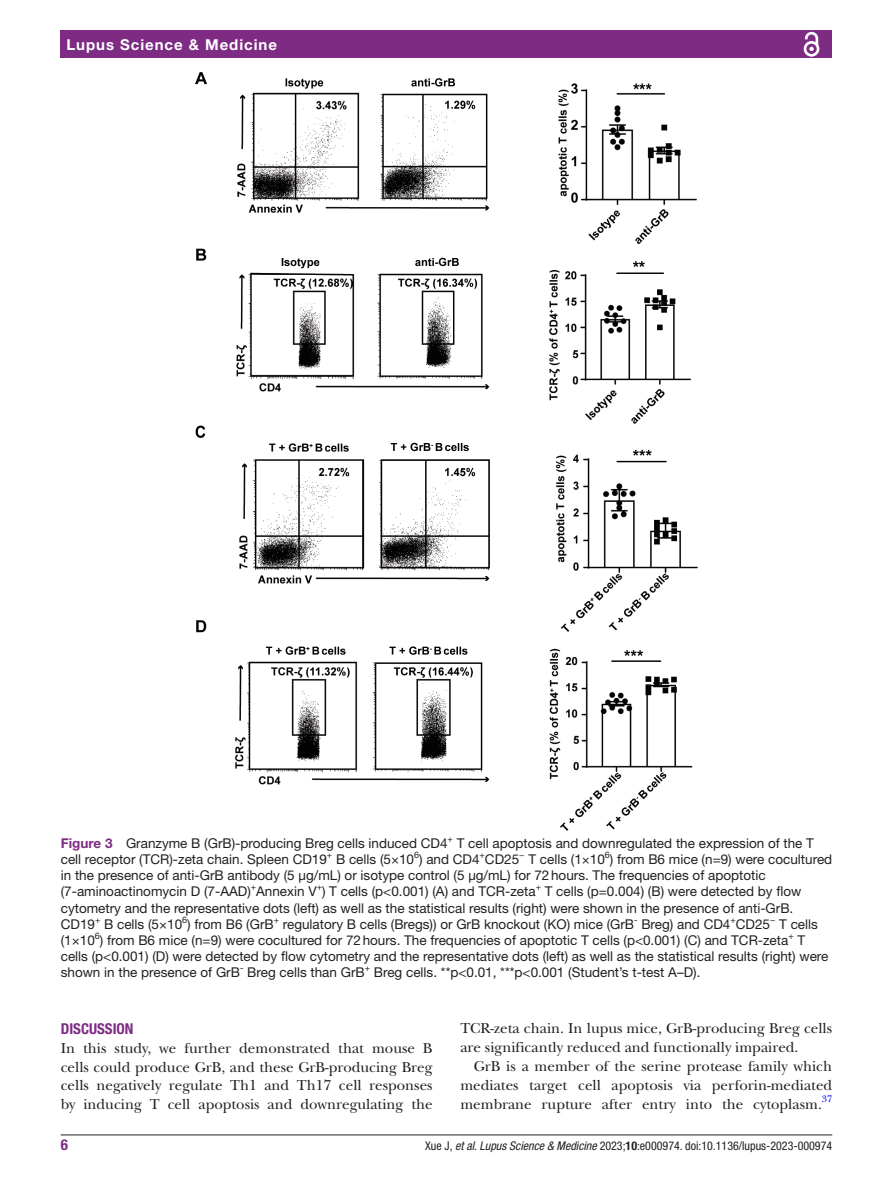
<style>
.page{position:relative;width:893px;height:1191px;background:#fff}
.page>*{position:absolute;margin:0;border:0;box-sizing:border-box;transform-origin:0 0}
.t1{font:15px/18.8px "New Baskerville";color:#231f20;text-align:justify}
.t2{font:700 15px "Helvetica Neue LT Std";letter-spacing:.065em;color:#fff}
.t3{font:700 condensed 15px "Helvetica Neue LT Std";color:#7d2b83}
.t4{font:13.5px/16.2px "Helvetica Neue LT Std";color:#231f20}
.t5{font:condensed 12px "Helvetica Neue LT Std";color:#231f20}
.t6{font:9px "Helvetica Neue LT Std";color:#231f20}
.s1{font-weight:700;color:#7d2b83}
.s2{font-style:italic}
.s3{font-weight:700}
</style>
<div class="page">
<hr style="left:61px;top:1134px;width:771px;height:1px;background:#231f20">
<div style="left:61px;top:31px;width:771px;height:27px;background:#7d2b83"></div>
<svg style="left:803px;top:31px;width:17px;height:26px"></svg>
<img style="left:196px;top:73px;width:501px;height:757px">
<p class="t2" style="left:66px;top:35px;width:212px">Lupus Science &amp; Medicine</p>
<p class="t4" style="left:61px;top:834px;width:388px"><span class="s1">Figure 3</span> Granzyme B (GrB)-producing Breg cells induced CD4</p>
<p class="t6" style="left:448px;top:833px;width:7px">+</p>
<p class="t4" style="left:61px;top:834px;width:773px;text-indent:396px">T cell apoptosis and downregulated the expression of the T cell receptor (TCR)-zeta chain. Spleen CD19<sup>+</sup> B cells (5×10<sup>6</sup>) and CD4<sup>+</sup>CD25<sup>−</sup> T cells (1×10<sup>6</sup>) from B6 mice (n=9) were cocultured in the presence of anti-GrB antibody (5 μg/mL) or isotype control (5 μg/mL) for 72hours. The frequencies of apoptotic (7-aminoactinomycin D (7-AAD)<sup>+</sup>Annexin V ) T cells (p&lt;0.001) (A) and TCR-zeta</p>
<p class="t6" style="left:317px;top:881px;width:7px">+</p>
<p class="t6" style="left:536px;top:881px;width:7px">+</p>
<p class="t4" style="left:61px;top:883px;width:742px;text-indent:484px">T cells (p=0.004) (B) were detected by flow cytometry and the representative dots (left) as well as the statistical results (right) were shown in the presence of anti-GrB.<br>CD19</p>
<p class="t6" style="left:182px;top:914px;width:6px">6</p>
<p class="t6" style="left:274px;top:914px;width:7px">+</p>
<p class="t4" style="left:283px;top:915px;width:353px">regulatory B cells (Bregs)) or GrB knockout (KO) mice (GrB</p>
<p class="t6" style="left:634px;top:914px;width:5px">-</p>
<p class="t4" style="left:641px;top:915px;width:130px">Breg) and CD4 CD25</p>
<p class="t6" style="left:95px;top:914px;width:7px">+</p>
<p class="t4" style="left:104px;top:915px;width:171px">B cells (5×10 ) from B6 (GrB</p>
<p class="t6" style="left:730px;top:914px;width:7px">+</p>
<p class="t6" style="left:770px;top:914px;width:7px">−</p>
<p class="t4" style="left:61px;top:915px;width:769px;text-indent:718px">T cells (1×10<sup>6</sup>) from B6 mice (n=9) were cocultured for 72hours. The frequencies of apoptotic T cells (p&lt;0.001) (C) and TCR-zeta<sup>+</sup> T cells (p&lt;0.001) (D) were detected by flow cytometry and the representative dots (left) as well as the statistical results (right) were shown in the presence of GrB<sup>-</sup> Breg cells than GrB</p>
<p class="t6" style="left:365px;top:962px;width:7px">+</p>
<p class="t4" style="left:374px;top:964px;width:328px">Breg cells. **p&lt;0.01, ***p&lt;0.001 (Student’s t-test A–D).</p>
<p class="t3" style="left:61px;top:1019px;width:74px">DISCUSSION</p>
<p class="t1" style="left:61px;top:1038px;width:373px">In this study, we further demonstrated that mouse B cells could produce GrB, and these GrB-producing Breg cells negatively regulate Th1 and Th17 cell responses by inducing T cell apoptosis and downregulating the</p>
<p class="t1" style="left:460px;top:1019px;width:373px">TCR-zeta chain. In lupus mice, GrB-producing Breg cells are significantly reduced and functionally impaired.</p>
<p class="t1" style="left:460px;top:1057px;width:373px;text-indent:13px">GrB is a member of the serine protease family which mediates target cell apoptosis via perforin-mediated membrane rupture after entry into the cytoplasm.<sup>37</sup></p>
<p class="t3" style="left:61px;top:1135px;width:9px">6</p>
<p class="t5" style="left:425px;top:1138px;width:409px">Xue J, <span class="s2">et al</span>. <span class="s2">Lupus Science &amp; Medicine</span> 2023;<span class="s3">10</span>:e000974. doi:10.1136/lupus-2023-000974</p>
</div>
